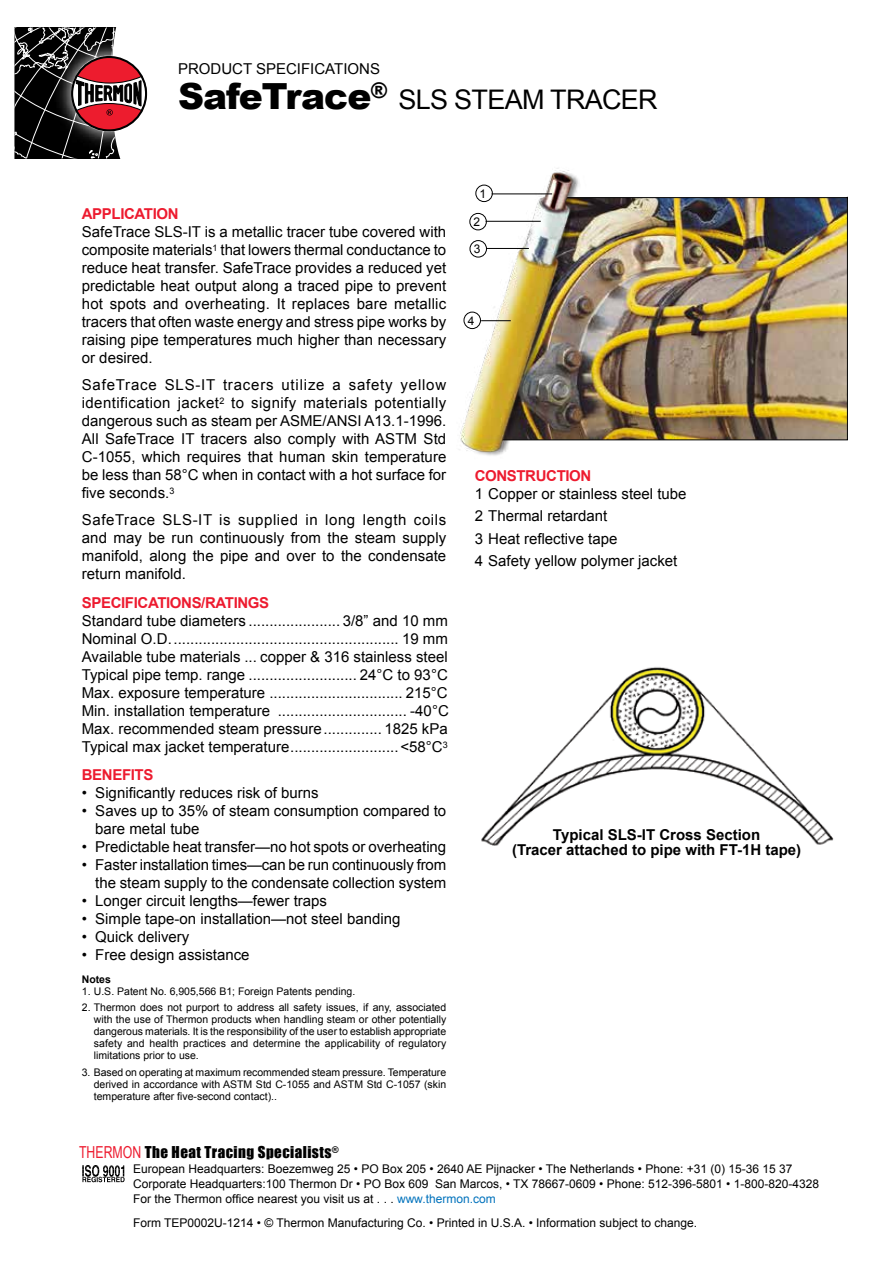
<style>
.page{position:relative;width:893px;height:1263px;background:#fff}
.page>*{position:absolute;margin:0;border:0;box-sizing:border-box;transform-origin:0 0}
.t1{font:27px "Arial";letter-spacing:-.025em;color:#000}
.t2{font:15px/18px "Arial";color:#000;text-align:justify}
.t3{font:700 15px/15px "Arial";color:#000;text-align:center}
.t4{font:700 15px "Arial";letter-spacing:-.025em;color:#ed1b2f}
.t5{font:15px "Impact";letter-spacing:.03em;color:#000}
.t6{font:15px "Arial";color:#000101}
.t7{font:12px/15px "Arial";color:#000}
.t8{font:10.5px/12px "Arial";color:#000;text-align:justify}
.t9{font:700 10.5px "Arial";color:#000}
.s1{font-weight:900;font-size:36px}
.s2{font-family:"Arial Narrow";font-size:16.5px;color:#ed1b2f}
.s3{color:#0072bc}
</style>
<div class="page">
<svg style="left:14px;top:27px;width:133px;height:131px"></svg>
<div style="left:71px;top:56px;width:76px;height:75px;border:2px solid #000;border-radius:50%"></div>
<svg style="left:82px;top:1165px;width:43px;height:17px"></svg>
<img style="left:642px;top:196px;width:206px;height:245px">
<img style="left:459px;top:168px;width:183px;height:288px">
<hr style="left:492px;top:194px;width:60px;height:1px;background:#000">
<hr style="left:481px;top:320px;width:30px;height:1px;background:#000">
<hr style="left:486px;top:248px;width:43px;height:1px;background:#000">
<hr style="left:486px;top:221px;width:55px;height:1px;background:#000">
<div style="left:475px;top:185px;width:18px;height:17px;border:1px solid #000;border-radius:50%"></div>
<div style="left:469px;top:213px;width:18px;height:17px;border:1px solid #000;border-radius:50%"></div>
<div style="left:470px;top:240px;width:17px;height:17px;border:1px solid #000;border-radius:50%"></div>
<div style="left:464px;top:312px;width:17px;height:17px;border:1px solid #000;border-radius:50%"></div>
<img style="left:481px;top:667px;width:353px;height:179px">
<p class="t6" style="left:178px;top:59px;width:203px">PRODUCT SPECIFICATIONS</p>
<h1 class="t1" style="left:178px;top:82px;width:481px"><span class="s1">SafeTrace</span><sup>®</sup> SLS STEAM TRACER</h1>
<p class="t4" style="left:82px;top:204px;width:98px">APPLICATION</p>
<p class="t2" style="left:82px;top:223px;width:366px">SafeTrace SLS-IT is a metallic tracer tube covered with composite materials<sup>1</sup> that lowers thermal conductance to reduce heat transfer. SafeTrace provides a reduced yet predictable heat output along a traced pipe to prevent hot spots and overheating. It replaces bare metallic tracers that often waste energy and stress pipe works by raising pipe temperatures much higher than necessary or desired.</p>
<p class="t2" style="left:82px;top:376px;width:366px">SafeTrace SLS-IT tracers utilize a safety yellow identification jacket<sup>2</sup> to signify materials potentially dangerous such as steam per ASME/ANSI A13.1-1996.<br>All SafeTrace IT tracers also comply with ASTM Std C-1055, which requires that human skin temperature be less than 58°C when in contact with a hot surface for five seconds.<sup>3</sup></p>
<p class="t2" style="left:82px;top:511px;width:366px">SafeTrace SLS-IT is supplied in long length coils and may be run continuously from the steam supply manifold, along the pipe and over to the condensate return manifold.</p>
<p class="t4" style="left:82px;top:593px;width:189px">SPECIFICATIONS/RATINGS</p>
<p class="t2" style="left:82px;top:612px;width:369px">Standard tube diameters ...................... 3/8” and 10 mm Nominal O.D....................................................... 19 mm Available tube materials ... copper &amp; 316 stainless steel Typical pipe temp. range .......................... 24°C to 93°C Max. exposure temperature ................................ 215°C Min. installation temperature ............................... -40°C Max. recommended steam pressure.............. 1825 kPa Typical max jacket temperature..........................&lt;58°C<sup>3</sup></p>
<p class="t4" style="left:82px;top:764px;width:73px">BENEFITS</p>
<p class="t2" style="left:82px;top:784px;width:238px">• Significantly reduces risk of burns</p>
<p class="t2" style="left:95px;top:802px;width:352px;text-indent:-13px">• Saves up to 35% of steam consumption compared to bare metal tube</p>
<p class="t2" style="left:82px;top:838px;width:366px">• Predictable heat transfer—no hot spots or overheating</p>
<p class="t2" style="left:82px;top:856px;width:366px;text-align:right">• Faster installation times—can be run continuously from the steam supply to the condensate collection system</p>
<p class="t2" style="left:82px;top:892px;width:247px">• Longer circuit lengths—fewer traps</p>
<p class="t2" style="left:82px;top:910px;width:320px">• Simple tape-on installation—not steel banding</p>
<p class="t2" style="left:82px;top:928px;width:109px">• Quick delivery</p>
<p class="t2" style="left:82px;top:946px;width:169px">• Free design assistance</p>
<p class="t9" style="left:82px;top:972px;width:31px">Notes</p>
<p class="t8" style="left:82px;top:985px;width:275px">1. U.S. Patent No. 6,905,566 B1; Foreign Patents pending.</p>
<p class="t8" style="left:94px;top:1001px;width:354px;text-indent:-12px">2. Thermon does not purport to address all safety issues, if any, associated with the use of Thermon products when handling steam or other potentially dangerous materials. It is the responsibility of the user to establish appropriate safety and health practices and determine the applicability of regulatory limitations prior to use.</p>
<p class="t8" style="left:94px;top:1066px;width:354px;text-indent:-12px">3. Based on operating at maximum recommended steam pressure. Temperature derived in accordance with ASTM Std C-1055 and ASTM Std C-1057 (skin temperature after five-second contact)..</p>
<p class="t7" style="left:480px;top:186px;width:8px">1</p>
<p class="t7" style="left:474px;top:214px;width:8px">2</p>
<p class="t7" style="left:474px;top:242px;width:8px">3</p>
<p class="t7" style="left:468px;top:313px;width:8px">4</p>
<p class="t4" style="left:475px;top:465px;width:118px">CONSTRUCTION</p>
<p class="t2" style="left:475px;top:482px;width:213px;line-height:22.5px;text-align:left">1 Copper or stainless steel tube<br>2 Thermal retardant<br>3 Heat reflective tape<br>4 Safety yellow polymer jacket</p>
<p class="t3" style="left:512px;top:828px;width:291px">Typical SLS-IT Cross Section<br>(Tracer attached to pipe with FT-1H tape)</p>
<p class="t5" style="left:79px;top:1140px;width:261px"><span class="s2">THERMON</span> The Heat Tracing Specialists<sup>®</sup></p>
<p class="t7" style="left:133px;top:1161px;width:688px">European Headquarters: Boezemweg 25 • PO Box 205 • 2640 AE Pijnacker • The Netherlands • Phone: +31 (0) 15-36 15 37<br>Corporate Headquarters:100 Thermon Dr • PO Box 609 San Marcos, • TX 78667-0609 • Phone: 512-396-5801 • 1-800-820-4328<br>For the Thermon office nearest you visit us at . . . <span class="s3">www.thermon.com</span></p>
<p class="t7" style="left:133px;top:1215px;width:565px">Form TEP0002U-1214 • © Thermon Manufacturing Co. • Printed in U.S.A. • Information subject to change.</p>
</div>
